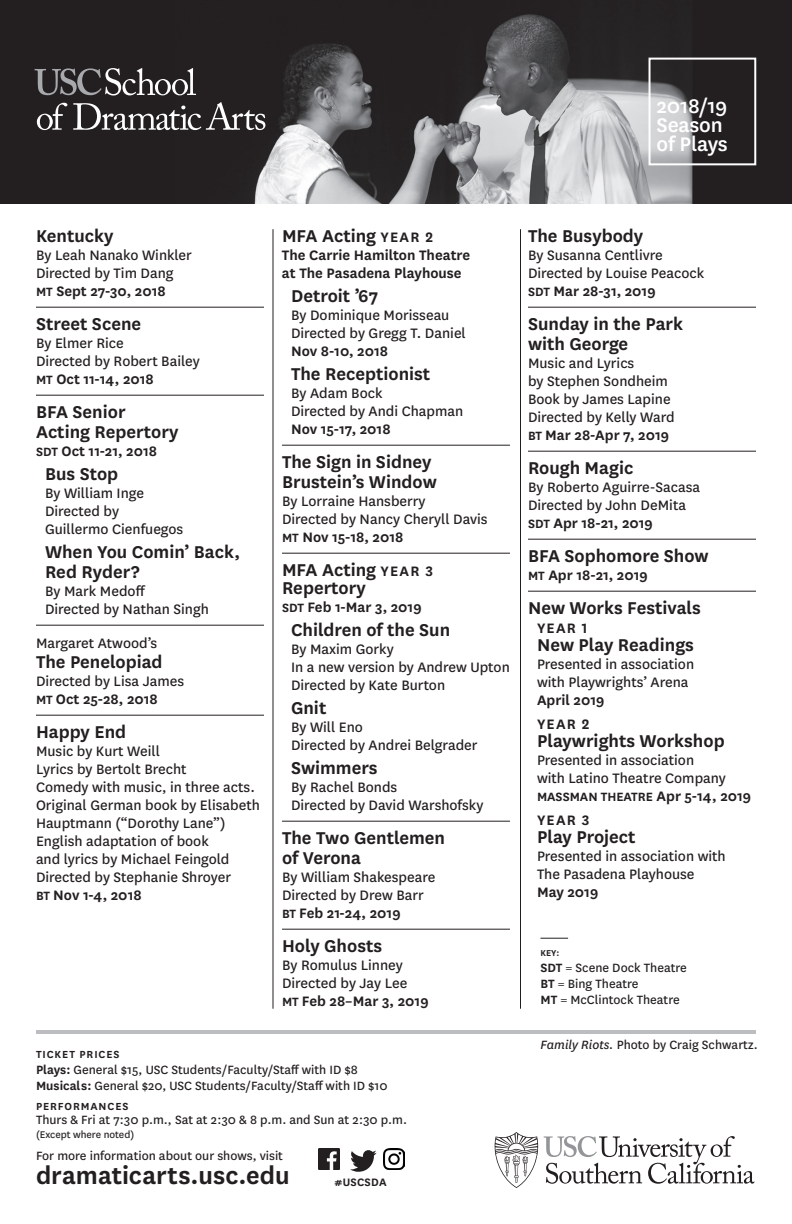
<style>
.page{position:relative;width:792px;height:1224px;background:#fff}
.page>*{position:absolute;margin:0;border:0;box-sizing:border-box;transform-origin:0 0}
.t1{font:600 28px "National";letter-spacing:.005em;color:#231f20}
.t2{font:500 23px/19px "National";letter-spacing:-.01em;color:#fff}
.t3{font:600 20px/20px "National";color:#231f20}
.t4{font:16px/18px "National";color:#231f20}
.t5{font:600 16px/18px "National";color:#231f20}
.t6{font:14px/16px "National";color:#231f20}
.t7{font:600 14px "National";color:#231f20}
.t8{font:600 12.6px "National";letter-spacing:.02em;color:#231f20}
.t9{font:600 12px "National";letter-spacing:.075em;color:#231f20}
.t10{font:11.4px "National";color:#231f20}
.t11{font:600 10px "National";color:#231f20}
.s1{font-weight:600;font-size:14px}
.s2{font-weight:600}
.s3{font-size:14px}
.s4{font-size:16px}
.s5{font-style:italic}
</style>
<div class="page">
<img style="left:0;top:0;width:792px;height:203px">
<img style="left:384px;top:1148px;width:21px;height:21px">
<img style="left:318px;top:1148px;width:21px;height:22px">
<svg style="left:350px;top:1150px;width:27px;height:22px"></svg>
<hr style="left:36px;top:307px;width:228px;height:1px;background:#231f20">
<hr style="left:36px;top:395px;width:228px;height:1px;background:#231f20">
<hr style="left:36px;top:625px;width:228px;height:1px;background:#231f20">
<hr style="left:36px;top:715px;width:228px;height:1px;background:#231f20">
<hr style="left:282px;top:445px;width:228px;height:1px;background:#231f20">
<hr style="left:282px;top:553px;width:228px;height:1px;background:#231f20">
<hr style="left:282px;top:821px;width:228px;height:1px;background:#231f20">
<hr style="left:282px;top:929px;width:228px;height:1px;background:#231f20">
<hr style="left:528px;top:307px;width:228px;height:1px;background:#231f20">
<hr style="left:528px;top:451px;width:228px;height:1px;background:#231f20">
<hr style="left:528px;top:539px;width:228px;height:1px;background:#231f20">
<hr style="left:528px;top:591px;width:228px;height:1px;background:#231f20">
<hr style="left:36px;top:1030px;width:720px;height:4px;background:#bcbdc0">
<hr style="left:272px;top:229px;width:2px;height:780px;background:#231f20">
<hr style="left:520px;top:229px;width:1px;height:780px;background:#231f20">
<svg style="left:495px;top:1132px;width:43px;height:56px"></svg>
<svg style="left:544px;top:1136px;width:211px;height:48px"></svg>
<div style="left:649px;top:58px;width:107px;height:107px;border:2px solid #fff"></div>
<svg style="left:35px;top:68px;width:161px;height:28px;background:#535051"></svg>
<svg style="left:37px;top:103px;width:30px;height:27px"></svg>
<svg style="left:73px;top:102px;width:192px;height:28px;background:#565354"></svg>
<svg style="left:540px;top:938px;width:28px;height:1px"></svg>
<h2 class="t2" style="left:657px;top:95px;width:72px">2018/19<br>Season of Plays</h2>
<p class="t3" style="left:36px;top:224px;width:79px">Kentucky</p>
<p class="t4" style="left:36px;top:245px;width:157px">By Leah Nanako Winkler<br>Directed by Tim Dang<br><span class="s1">MT</span> <span class="s2">Sept 27-30, 2018</span></p>
<p class="t3" style="left:36px;top:312px;width:107px">Street Scene</p>
<p class="t4" style="left:36px;top:333px;width:165px">By Elmer Rice<br>Directed by Robert Bailey<br><span class="s1">MT</span> <span class="s2">Oct 11-14, 2018</span></p>
<p class="t3" style="left:36px;top:400px;width:144px">BFA Senior<br>Acting Repertory</p>
<p class="t5" style="left:36px;top:441px;width:123px"><span class="s3">SDT</span> Oct 11-21, 2018</p>
<p class="t3" style="left:45px;top:462px;width:75px">Bus Stop</p>
<p class="t4" style="left:45px;top:483px;width:140px">By William Inge<br>Directed by<br>Guillermo Cienfuegos</p>
<p class="t3" style="left:45px;top:540px;width:197px">When You Comin’ Back,<br>Red Ryder?</p>
<p class="t4" style="left:45px;top:581px;width:166px">By Mark Medoff<br>Directed by Nathan Singh</p>
<p class="t4" style="left:36px;top:633px;width:123px">Margaret Atwood’s</p>
<p class="t3" style="left:36px;top:650px;width:128px">The Penelopiad</p>
<p class="t4" style="left:36px;top:671px;width:150px">Directed by Lisa James<br><span class="s1">MT</span> <span class="s2">Oct 25-28, 2018</span></p>
<p class="t3" style="left:36px;top:720px;width:92px">Happy End</p>
<p class="t4" style="left:36px;top:741px;width:226px">Music by Kurt Weill<br>Lyrics by Bertolt Brecht<br>Comedy with music, in three acts.<br>Original German book by Elisabeth<br>Hauptmann (“Dorothy Lane”)<br>English adaptation of book<br>and lyrics by Michael Feingold<br>Directed by Stephanie Shroyer<br><span class="s1">BT</span> <span class="s2">Nov 1-4, 2018</span></p>
<p class="t3" style="left:282px;top:224px;width:153px">MFA Acting <span class="s4">YEAR 2</span></p>
<p class="t5" style="left:282px;top:245px;width:190px">The Carrie Hamilton Theatre at The Pasadena Playhouse</p>
<p class="t3" style="left:291px;top:284px;width:89px">Detroit ’67</p>
<p class="t4" style="left:291px;top:305px;width:176px">By Dominique Morisseau<br>Directed by Gregg T. Daniel</p>
<p class="t5" style="left:291px;top:341px;width:99px">Nov 8-10, 2018</p>
<p class="t3" style="left:291px;top:362px;width:141px">The Receptionist</p>
<p class="t4" style="left:291px;top:383px;width:174px">By Adam Bock<br>Directed by Andi Chapman</p>
<p class="t5" style="left:291px;top:419px;width:101px">Nov 15-17, 2018</p>
<p class="t3" style="left:282px;top:450px;width:156px">The Sign in Sidney<br>Brustein’s Window</p>
<p class="t4" style="left:282px;top:491px;width:207px">By Lorraine Hansberry<br>Directed by Nancy Cheryll Davis<br><span class="s1">MT</span> <span class="s2">Nov 15-18, 2018</span></p>
<p class="t3" style="left:282px;top:559px;width:153px;line-height:18px">MFA Acting <span class="s4">YEAR 3<br></span>Repertory</p>
<p class="t5" style="left:282px;top:597px;width:141px"><span class="s3">SDT</span> Feb 1-Mar 3, 2019</p>
<p class="t3" style="left:291px;top:618px;width:161px">Children of the Sun</p>
<p class="t4" style="left:291px;top:639px;width:220px">By Maxim Gorky<br>In a new version by Andrew Upton<br>Directed by Kate Burton</p>
<p class="t3" style="left:291px;top:696px;width:37px">Gnit</p>
<p class="t4" style="left:291px;top:717px;width:188px">By Will Eno<br>Directed by Andrei Belgrader</p>
<p class="t3" style="left:291px;top:756px;width:88px">Swimmers</p>
<p class="t4" style="left:291px;top:777px;width:194px">By Rachel Bonds<br>Directed by David Warshofsky</p>
<p class="t3" style="left:282px;top:826px;width:165px">The Two Gentlemen of Verona</p>
<p class="t4" style="left:282px;top:867px;width:155px">By William Shakespeare<br>Directed by Drew Barr<br><span class="s1">BT</span> <span class="s2">Feb 21-24, 2019</span></p>
<p class="t3" style="left:282px;top:934px;width:102px">Holy Ghosts</p>
<p class="t4" style="left:282px;top:955px;width:148px">By Romulus Linney<br>Directed by Jay Lee<br><span class="s1">MT</span> <span class="s2">Feb 28–Mar 3, 2019</span></p>
<p class="t9" style="left:36px;top:1046px;width:85px">TICKET PRICES</p>
<p class="t6" style="left:36px;top:1061px;width:353px"><span class="s2">Plays:</span> General $15, USC Students/Faculty/Staff with ID $8<br><span class="s2">Musicals:</span> General $20, USC Students/Faculty/Staff with ID $10</p>
<p class="t9" style="left:36px;top:1098px;width:94px">PERFORMANCES</p>
<p class="t6" style="left:36px;top:1111px;width:373px">Thurs &amp; Fri at 7:30 p.m., Sat at 2:30 &amp; 8 p.m. and Sun at 2:30 p.m.</p>
<p class="t10" style="left:36px;top:1127px;width:100px">(Except where noted)</p>
<p class="t6" style="left:36px;top:1147px;width:249px">For more information about our shows, visit</p>
<h1 class="t1" style="left:36px;top:1156px;width:255px">dramaticarts.usc.edu</h1>
<p class="t8" style="left:335px;top:1174px;width:54px">#USCSDA</p>
<p class="t3" style="left:528px;top:224px;width:117px">The Busybody</p>
<p class="t4" style="left:528px;top:245px;width:178px">By Susanna Centlivre<br>Directed by Louise Peacock<br><span class="s1">SDT</span> <span class="s2">Mar 28-31, 2019</span></p>
<p class="t3" style="left:528px;top:312px;width:157px">Sunday in the Park with George</p>
<p class="t4" style="left:528px;top:353px;width:148px">Music and Lyrics<br>by Stephen Sondheim<br>Book by James Lapine<br>Directed by Kelly Ward<br><span class="s1">BT</span> <span class="s2">Mar 28-Apr 7, 2019</span></p>
<p class="t3" style="left:528px;top:456px;width:107px">Rough Magic</p>
<p class="t4" style="left:528px;top:477px;width:174px">By Roberto Aguirre-Sacasa<br>Directed by John DeMita<br><span class="s1">SDT</span> <span class="s2">Apr 18-21, 2019</span></p>
<p class="t3" style="left:528px;top:544px;width:182px">BFA Sophomore Show</p>
<p class="t5" style="left:528px;top:565px;width:121px"><span class="s3">MT</span> Apr 18-21, 2019</p>
<p class="t3" style="left:528px;top:596px;width:174px">New Works Festivals</p>
<p class="t5" style="left:537px;top:618px;width:52px">YEAR 1</p>
<p class="t3" style="left:537px;top:633px;width:158px">New Play Readings</p>
<p class="t4" style="left:537px;top:654px;width:159px">Presented in association with Playwrights’ Arena</p>
<p class="t5" style="left:537px;top:687px;width:69px;line-height:24px">April 2019<br>YEAR 2</p>
<p class="t3" style="left:537px;top:729px;width:189px">Playwrights Workshop</p>
<p class="t4" style="left:537px;top:750px;width:191px">Presented in association with Latino Theatre Company</p>
<p class="t7" style="left:537px;top:787px;width:216px">MASSMAN THEATRE <span class="s4">Apr 5-14, 2019</span></p>
<p class="t5" style="left:537px;top:810px;width:54px">YEAR 3</p>
<p class="t3" style="left:537px;top:825px;width:100px">Play Project</p>
<p class="t4" style="left:537px;top:846px;width:190px">Presented in association with<br>The Pasadena Playhouse</p>
<p class="t5" style="left:537px;top:882px;width:63px">May 2019</p>
<p class="t11" style="left:540px;top:946px;width:20px">KEY:</p>
<p class="t6" style="left:540px;top:959px;width:148px"><span class="s2">SDT</span> = Scene Dock Theatre<br><span class="s2">BT</span> = Bing Theatre<br><span class="s2">MT</span> = McClintock Theatre</p>
<p class="t6" style="left:540px;top:1036px;width:219px"><span class="s5">Family Riots.</span> Photo by Craig Schwartz.</p>
</div>
